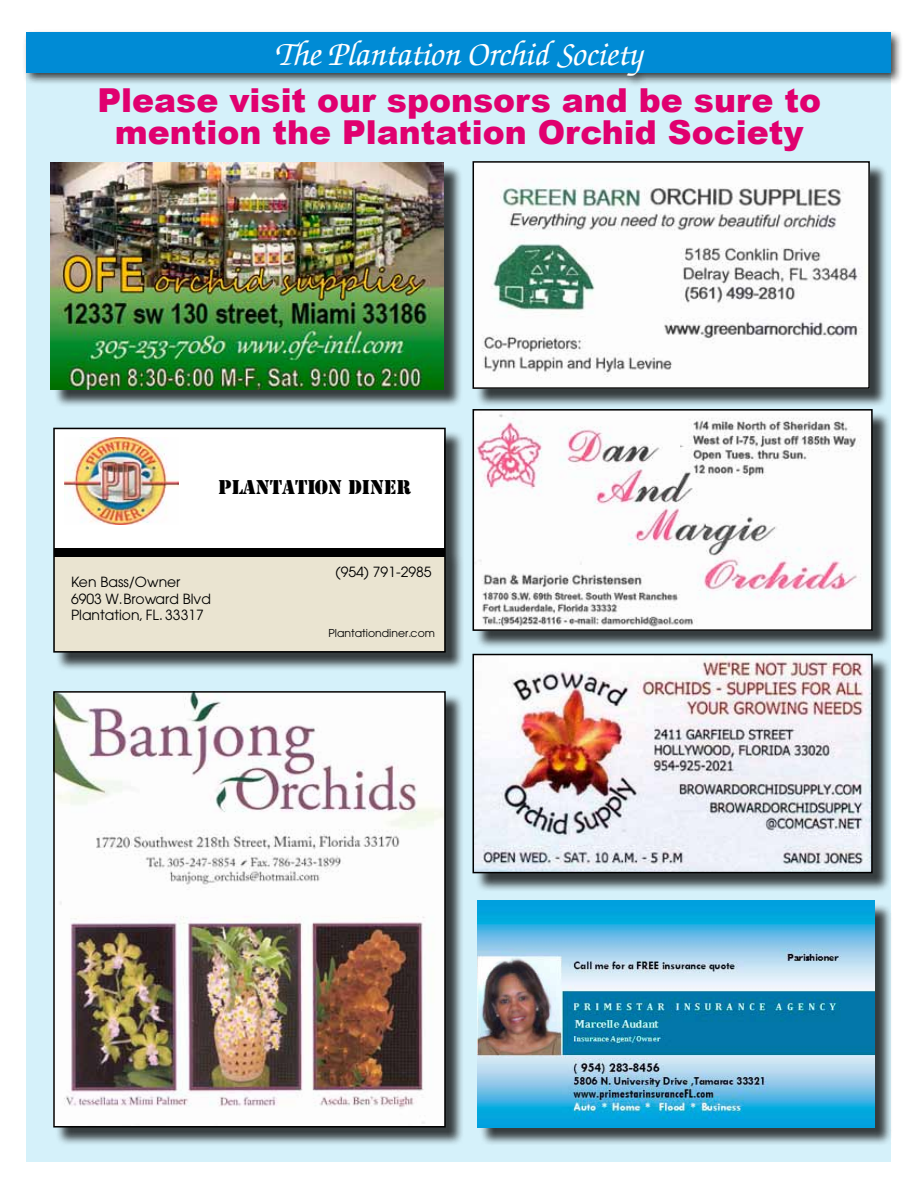
<style>
.page{position:relative;width:918px;height:1188px;background:#fff}
.page>*{position:absolute;margin:0;border:0;box-sizing:border-box;transform-origin:0 0}
.t1{font:italic 500 34.5px "Zapf Chancery";color:#fff}
.t2{font:900 33px/31.5px "Arial";color:#e0006f;text-align:center}
.t3{font:18.6px "Stencil Std";color:#000}
.t4{font:13.95px/16.8px "Avant Garde";color:#000}
.t5{font:10.8px "Avant Garde";color:#000}
</style>
<div class="page">
<div style="left:26px;top:33px;width:864px;height:1128px;background:#d5f1fa"></div>
<div style="left:22px;top:29px;width:881px;height:59px;background:#000;opacity:.75"></div>
<div style="left:26px;top:33px;width:864px;height:40px;background:#008bd5"></div>
<div style="left:475px;top:163px;width:413px;height:244px;background:#000;opacity:.75"></div>
<img style="left:476px;top:164px;width:391px;height:222px">
<div style="left:473px;top:161px;width:397px;height:228px;border:2px solid #000"></div>
<div style="left:55px;top:430px;width:409px;height:241px;background:#000;opacity:.75"></div>
<svg style="left:53px;top:428px;width:393px;height:225px;background:#eceae0"></svg>
<img style="left:64px;top:437px;width:115px;height:88px">
<div style="left:54px;top:549px;width:391px;height:8px;background:#000"></div>
<div style="left:53px;top:165px;width:409px;height:243px;background:#000;opacity:.75"></div>
<img style="left:51px;top:162px;width:393px;height:227px">
<div style="left:55px;top:693px;width:409px;height:453px;background:#000;opacity:.75"></div>
<img style="left:56px;top:694px;width:387px;height:431px">
<div style="left:53px;top:691px;width:393px;height:437px;border:2px solid #000"></div>
<div style="left:475px;top:411px;width:416px;height:238px;background:#000;opacity:.75"></div>
<img style="left:476px;top:412px;width:394px;height:216px">
<div style="left:473px;top:409px;width:400px;height:222px;border:2px solid #000"></div>
<div style="left:475px;top:656px;width:416px;height:236px;background:#000;opacity:.75"></div>
<img style="left:476px;top:657px;width:394px;height:213px">
<div style="left:473px;top:654px;width:400px;height:219px;border:2px solid #000"></div>
<div style="left:480px;top:903px;width:413px;height:243px;background:#000;opacity:.75"></div>
<img style="left:477px;top:901px;width:397px;height:227px">
<p class="t1" style="left:275px;top:36px;width:369px">The Plantation Orchid Society</p>
<p class="t2" style="left:97px;top:84px;width:725px">Please visit our sponsors and be sure to mention the Plantation Orchid Society</p>
<p class="t3" style="left:218px;top:475px;width:194px">PLANTATION DINER</p>
<p class="t4" style="left:71px;top:573px;width:141px">Ken Bass/Owner<br>6903 W. Broward Blvd<br>Plantation, FL. 33317</p>
<p class="t4" style="left:336px;top:564px;width:98px">(954) 791-2985</p>
<p class="t5" style="left:329px;top:627px;width:108px">Plantationdiner.com</p>
</div>
